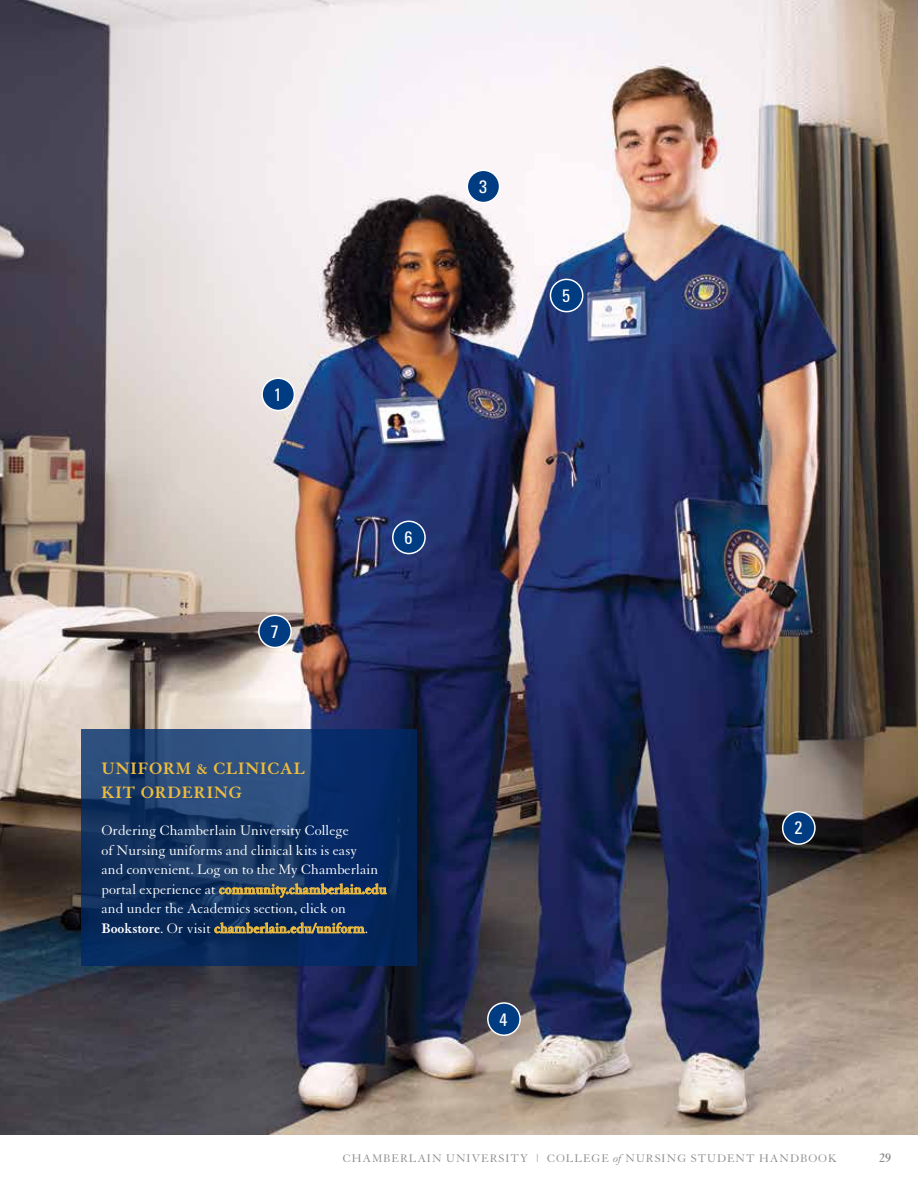
<style>
.page{position:relative;width:918px;height:1188px;background:#fff}
.page>*{position:absolute;margin:0;border:0;box-sizing:border-box;transform-origin:0 0}
.t1{font:700 18px/24px "Granjon LT Std";letter-spacing:.04em;color:#ecbb3f}
.t2{font:condensed 18px "Univers LT Pro";color:#fff}
.t3{font:15px/19.5px "Granjon LT Std";color:#fff}
.t4{font:700 13.5px "Granjon LT Std";color:#8a8c8c}
.t5{font:12px "Granjon LT Std";letter-spacing:.08em;color:#8a8c8c}
.s1{font-weight:700;color:#ecbb3f}
.s2{font-weight:700}
.s3{font-style:italic}
</style>
<div class="page">
<img style="left:0;top:0;width:918px;height:1135px">
<svg style="left:81px;top:729px;width:335px;height:237px;background:#123365"></svg>
<div style="left:262px;top:378px;width:32px;height:32px;background:#003c82;border-radius:50%"></div>
<div style="left:261px;top:377px;width:34px;height:34px;border:2px solid #fff;border-radius:50%"></div>
<div style="left:467px;top:170px;width:33px;height:33px;background:#003c82;border-radius:50%"></div>
<div style="left:467px;top:170px;width:33px;height:33px;border:2px solid #fff;border-radius:50%"></div>
<div style="left:550px;top:279px;width:33px;height:33px;background:#003c82;border-radius:50%"></div>
<div style="left:550px;top:279px;width:33px;height:33px;border:2px solid #fff;border-radius:50%"></div>
<div style="left:393px;top:521px;width:32px;height:33px;background:#003c82;border-radius:50%"></div>
<div style="left:392px;top:521px;width:34px;height:33px;border:2px solid #fff;border-radius:50%"></div>
<div style="left:259px;top:615px;width:32px;height:33px;background:#003c82;border-radius:50%"></div>
<div style="left:258px;top:615px;width:34px;height:33px;border:2px solid #fff;border-radius:50%"></div>
<div style="left:488px;top:1003px;width:32px;height:32px;background:#003c82;border-radius:50%"></div>
<div style="left:487px;top:1002px;width:34px;height:34px;border:2px solid #fff;border-radius:50%"></div>
<div style="left:783px;top:812px;width:32px;height:32px;background:#003c82;border-radius:50%"></div>
<div style="left:782px;top:811px;width:34px;height:34px;border:2px solid #fff;border-radius:50%"></div>
<p class="t2" style="left:274px;top:383px;width:9px">1</p>
<p class="t2" style="left:271px;top:620px;width:9px">7</p>
<p class="t2" style="left:405px;top:526px;width:9px">6</p>
<p class="t1" style="left:102px;top:757px;width:205px">UNIFORM &amp; CLINICAL<br>KIT ORDERING</p>
<p class="t3" style="left:102px;top:821px;width:287px">Ordering Chamberlain University College<br>of Nursing uniforms and clinical kits is easy<br>and convenient. Log on to the My Chamberlain portal experience at <span class="s1">community.chamberlain.edu </span>and under the Academics section, click on <span class="s2">Bookstore</span>. Or visit <span class="s1">chamberlain.edu/uniform</span>.</p>
<p class="t2" style="left:479px;top:175px;width:9px">3</p>
<p class="t2" style="left:562px;top:284px;width:9px">5</p>
<p class="t2" style="left:500px;top:1008px;width:9px">4</p>
<p class="t2" style="left:794px;top:817px;width:9px">2</p>
<p class="t5" style="left:343px;top:1152px;width:496px">CHAMBERLAIN UNIVERSITY | COLLEGE <span class="s3">of</span> NURSING STUDENT HANDBOOK</p>
<p class="t4" style="left:879px;top:1150px;width:13px">29</p>
</div>
